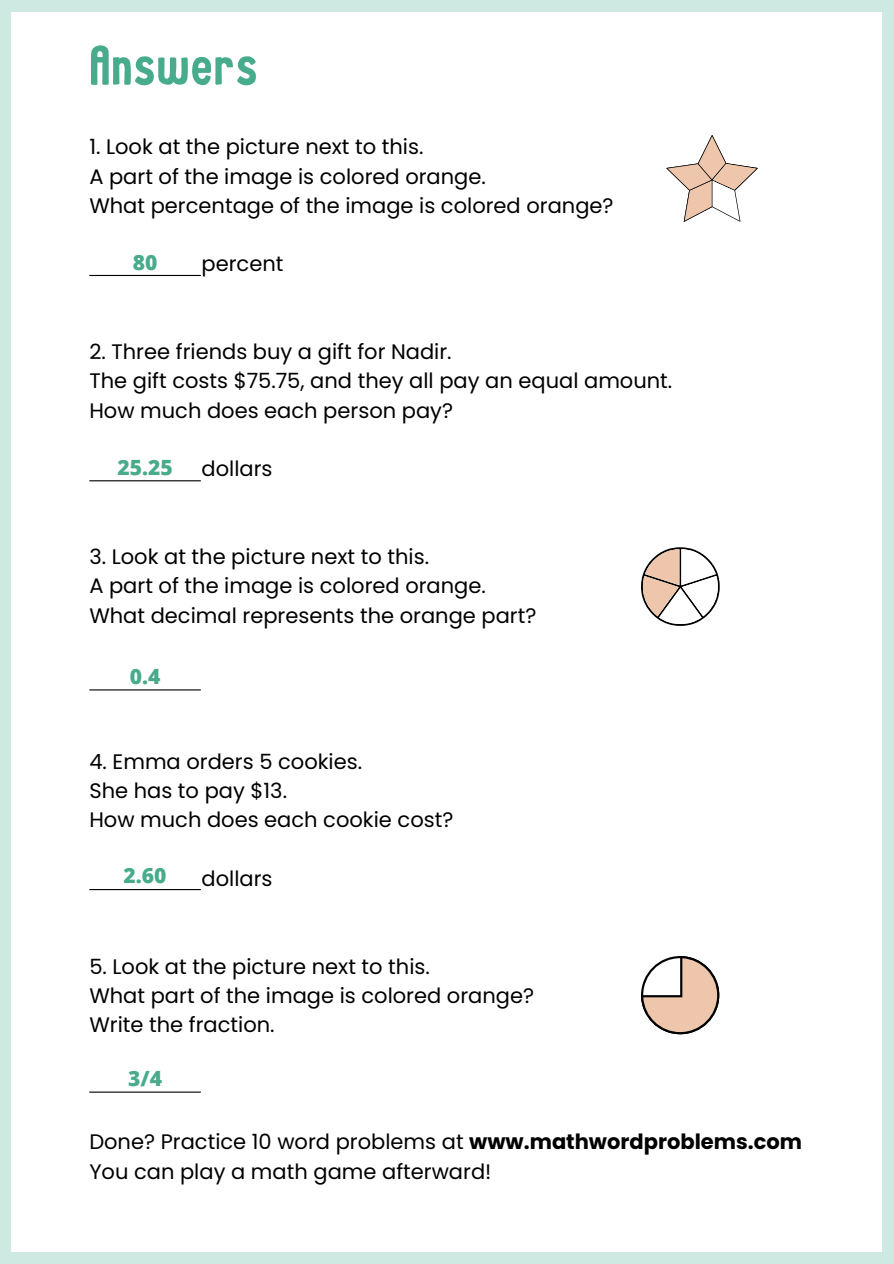
<style>
.page{position:relative;width:894px;height:1264px;background:#fff}
.page>*{position:absolute;margin:0;border:0;box-sizing:border-box;transform-origin:0 0}
.t1{font:54px "Childling";letter-spacing:.02em;color:#48ab8b}
.t2{font:21px/29.2px "Poppins";color:#000}
.t3{font:800 21px "Open Sans";color:#48ab8b}
.s1{font-weight:700}
</style>
<div class="page">
<div style="left:0;top:0;width:893px;height:1263px;background:#cee8e2"></div>
<div style="left:11px;top:12px;width:871px;height:1239px;background:#fff"></div>
<hr style="left:89px;top:275px;width:112px;height:1px;background:#000">
<hr style="left:89px;top:1091px;width:112px;height:1px;background:#000">
<hr style="left:89px;top:480px;width:112px;height:1px;background:#000">
<hr style="left:89px;top:689px;width:112px;height:1px;background:#000">
<svg style="left:666px;top:135px;width:91px;height:87px"></svg>
<svg style="left:641px;top:547px;width:78px;height:79px"></svg>
<svg style="left:641px;top:956px;width:78px;height:78px"></svg>
<hr style="left:89px;top:889px;width:112px;height:1px;background:#000">
<h1 class="t1" style="left:89px;top:33px;width:170px">Answers</h1>
<p class="t2" style="left:89px;top:132px;width:525px">1. Look at the picture next to this.<br>A part of the image is colored orange.<br>What percentage of the image is colored orange?</p>
<p class="t2" style="left:201px;top:249px;width:83px">percent</p>
<p class="t3" style="left:133px;top:246px;width:26px">80</p>
<p class="t2" style="left:89px;top:337px;width:584px">2. Three friends buy a gift for Nadir.<br>The gift costs $75.75, and they all pay an equal amount.<br>How much does each person pay?</p>
<p class="t2" style="left:201px;top:454px;width:72px">dollars</p>
<p class="t3" style="left:117px;top:451px;width:57px">25.25</p>
<p class="t2" style="left:89px;top:542px;width:448px">3. Look at the picture next to this.<br>A part of the image is colored orange.<br>What decimal represents the orange part?</p>
<p class="t3" style="left:130px;top:660px;width:32px">0.4</p>
<p class="t2" style="left:89px;top:747px;width:365px">4. Emma orders 5 cookies.<br>She has to pay $13.<br>How much does each cookie cost?</p>
<p class="t3" style="left:123px;top:859px;width:44px">2.60</p>
<p class="t2" style="left:201px;top:864px;width:72px">dollars</p>
<p class="t2" style="left:89px;top:951px;width:446px">5. Look at the picture next to this.<br>What part of the image is colored orange?<br>Write the fraction.</p>
<p class="t3" style="left:128px;top:1062px;width:35px">3/4</p>
<p class="t2" style="left:89px;top:1127px;width:714px">Done? Practice 10 word problems at <span class="s1">www.mathwordproblems.com<br></span>You can play a math game afterward!</p>
</div>
